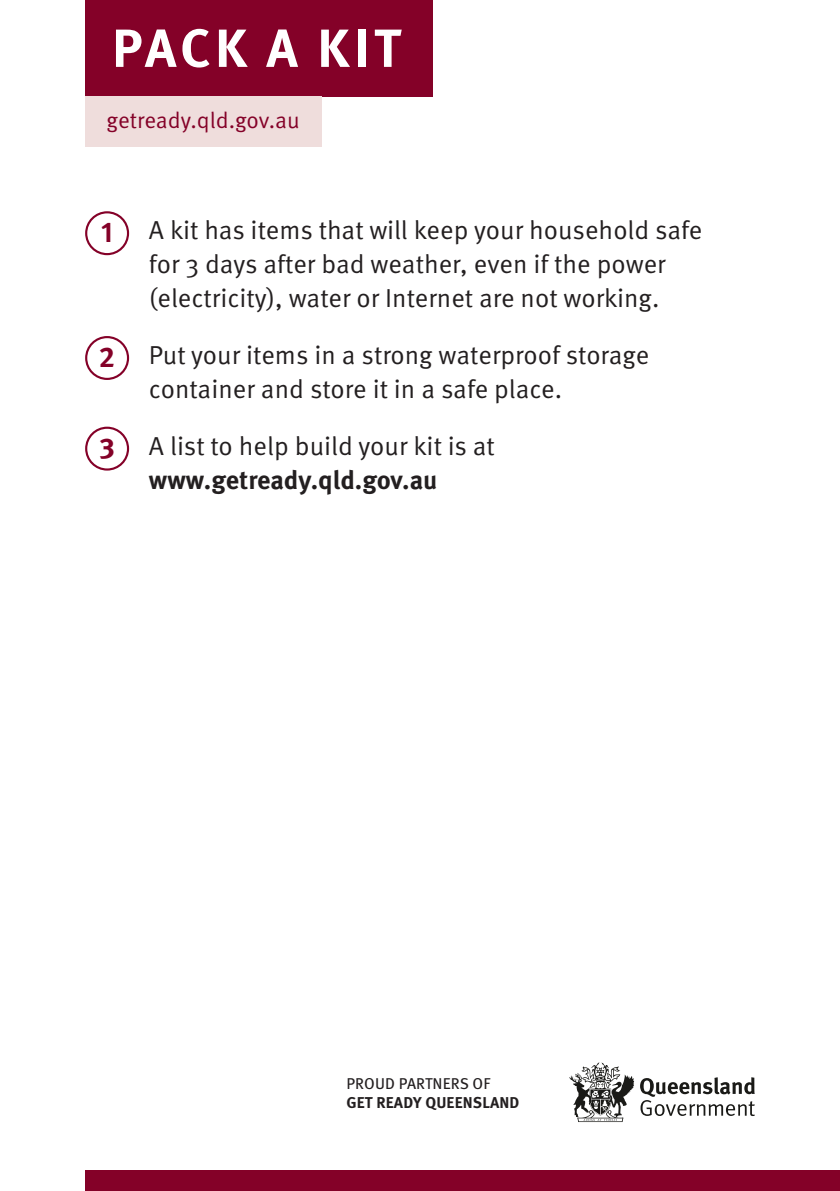
<style>
.page{position:relative;width:840px;height:1191px;background:#fff}
.page>*{position:absolute;margin:0;border:0;box-sizing:border-box;transform-origin:0 0}
.t1{font:700 53.6px "Meta Pro";letter-spacing:.075em;color:#fff}
.t2{font:700 28.6px "Meta Pro";color:#840128}
.t3{font:26px/34px "Meta Pro";color:#231f20}
.t4{font:700 26px "Meta Pro";letter-spacing:-.005em;color:#231f20}
.t5{font:22.6px "Meta Pro";letter-spacing:-.005em;color:#840128}
.t6{font:700 15.6px "Meta Pro";letter-spacing:.01em;color:#231f20}
.t7{font:15.6px "Meta Pro";letter-spacing:.01em;color:#231f20}
</style>
<div class="page">
<div style="left:85px;top:0;width:348px;height:96px;background:#840128"></div>
<div style="left:85px;top:96px;width:236px;height:50px;background:#efdddc"></div>
<div style="left:85px;top:1170px;width:754px;height:21px;background:#840128"></div>
<div style="left:85px;top:336px;width:44px;height:44px;border:2px solid #840128;border-radius:50%"></div>
<div style="left:85px;top:427px;width:44px;height:43px;border:2px solid #840128;border-radius:50%"></div>
<div style="left:85px;top:211px;width:44px;height:44px;border:2px solid #840128;border-radius:50%"></div>
<svg style="left:569px;top:1062px;width:185px;height:60px"></svg>
<h1 class="t1" style="left:112px;top:14px;width:290px">PACK A KIT</h1>
<p class="t5" style="left:107px;top:106px;width:195px">getready.qld.gov.au</p>
<p class="t2" style="left:101px;top:214px;width:13px">1</p>
<p class="t2" style="left:99px;top:339px;width:18px">2</p>
<p class="t2" style="left:99px;top:430px;width:17px">3</p>
<p class="t3" style="left:149px;top:214px;width:554px">A kit has items that will keep your household safe for 3 days after bad weather, even if the power (electricity), water or Internet are not working.</p>
<p class="t3" style="left:149px;top:339px;width:501px">Put your items in a strong waterproof storage container and store it in a safe place.</p>
<p class="t3" style="left:149px;top:430px;width:347px">A list to help build your kit is at</p>
<p class="t4" style="left:149px;top:463px;width:290px">www.getready.qld.gov.au</p>
<p class="t7" style="left:346px;top:1073px;width:145px">PROUD PARTNERS OF</p>
<p class="t6" style="left:346px;top:1092px;width:174px">GET READY QUEENSLAND</p>
</div>
